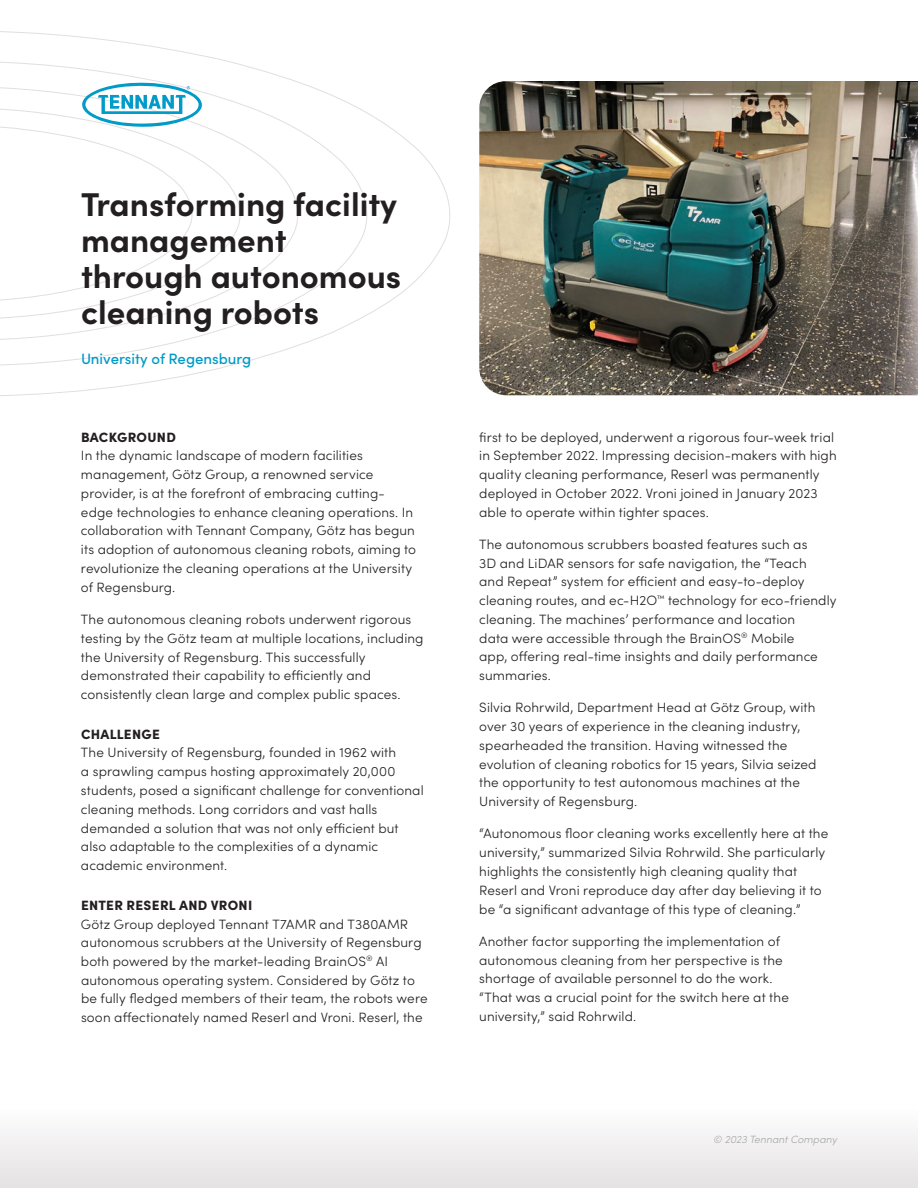
<style>
.page{position:relative;width:918px;height:1188px;background:#fff}
.page>*{position:absolute;margin:0;border:0;box-sizing:border-box;transform-origin:0 0}
.t1{font:700 33px/36px "Sofia Pro";color:#231f20}
.t2{font:500 15px "Sofia Pro";color:#009bc8}
.t3{font:300 13.5px/18.8px "Sofia Pro";letter-spacing:.01em;color:#231f20}
.t4{font:900 13.5px "Sofia Pro";letter-spacing:.025em;color:#231f20}
.t5{font:italic 300 10.5px "Sofia Pro";color:#a7a8aa}
</style>
<div class="page">
<svg style="left:0;top:31px;width:451px;height:365px"></svg>
<svg style="left:0;top:82px;width:203px;height:225px"></svg>
<div style="left:0;top:1107px;width:918px;height:81px;background:linear-gradient(to right,#f1f0f0,#f1f0f0)"></div>
<img style="left:479px;top:81px;width:439px;height:314px">
<h1 class="t1" style="left:81px;top:184px;width:322px">Transforming facility management through autonomous cleaning robots</h1>
<p class="t2" style="left:81px;top:347px;width:172px">University of Regensburg</p>
<p class="t4" style="left:81px;top:426px;width:96px">BACKGROUND</p>
<p class="t3" style="left:81px;top:446px;width:337px">In the dynamic landscape of modern facilities management, Götz Group, a renowned service provider, is at the forefront of embracing cutting&shy;edge technologies to enhance cleaning operations. In collaboration with Tennant Company, Götz has begun its adoption of autonomous cleaning robots, aiming to revolutionize the cleaning operations at the University of Regensburg.</p>
<p class="t3" style="left:81px;top:609px;width:344px">The autonomous cleaning robots underwent rigorous testing by the Götz team at multiple locations, including the University of Regensburg. This successfully demonstrated their capability to efficiently and consistently clean large and complex public spaces.</p>
<p class="t4" style="left:81px;top:723px;width:80px">CHALLENGE</p>
<p class="t3" style="left:81px;top:743px;width:344px">The University of Regensburg, founded in 1962 with<br>a sprawling campus hosting approximately 20,000 students, posed a significant challenge for conventional cleaning methods. Long corridors and vast halls demanded a solution that was not only efficient but also adaptable to the complexities of a dynamic academic environment.</p>
<p class="t4" style="left:81px;top:894px;width:173px">ENTER RESERL AND VRONI</p>
<p class="t3" style="left:81px;top:914px;width:348px">Götz Group deployed Tennant T7AMR and T380AMR autonomous scrubbers at the University of Regensburg both powered by the market-leading BrainOS<sup>®</sup> AI autonomous operating system. Considered by Götz to be fully fledged members of their team, the robots were soon affectionately named Reserl and Vroni. Reserl, the</p>
<p class="t3" style="left:479px;top:427px;width:359px">first to be deployed, underwent a rigorous four-week trial in September 2022. Impressing decision-makers with high quality cleaning performance, Reserl was permanently deployed in October 2022. Vroni joined in January 2023 able to operate within tighter spaces.</p>
<p class="t3" style="left:479px;top:534px;width:359px">The autonomous scrubbers boasted features such as<br>3D and LiDAR sensors for safe navigation, the “Teach<br>and Repeat” system for efficient and easy-to-deploy cleaning routes, and ec-H2O<sup>™</sup> technology for eco-friendly cleaning. The machines’ performance and location<br>data were accessible through the BrainOS<sup>®</sup> Mobile<br>app, offering real-time insights and daily performance summaries.</p>
<p class="t3" style="left:479px;top:698px;width:339px">Silvia Rohrwild, Department Head at Götz Group, with over 30 years of experience in the cleaning industry, spearheaded the transition. Having witnessed the evolution of cleaning robotics for 15 years, Silvia seized the opportunity to test autonomous machines at the University of Regensburg.</p>
<p class="t3" style="left:479px;top:824px;width:351px">“Autonomous floor cleaning works excellently here at the university,” summarized Silvia Rohrwild. She particularly highlights the consistently high cleaning quality that Reserl and Vroni reproduce day after day believing it to be “a significant advantage of this type of cleaning.”</p>
<p class="t3" style="left:479px;top:931px;width:311px">Another factor supporting the implementation of autonomous cleaning from her perspective is the shortage of available personnel to do the work. “That was a crucial point for the switch here at the university,” said Rohrwild.</p>
<p class="t5" style="left:713px;top:1132px;width:125px">© 2023 Tennant Company</p>
</div>
